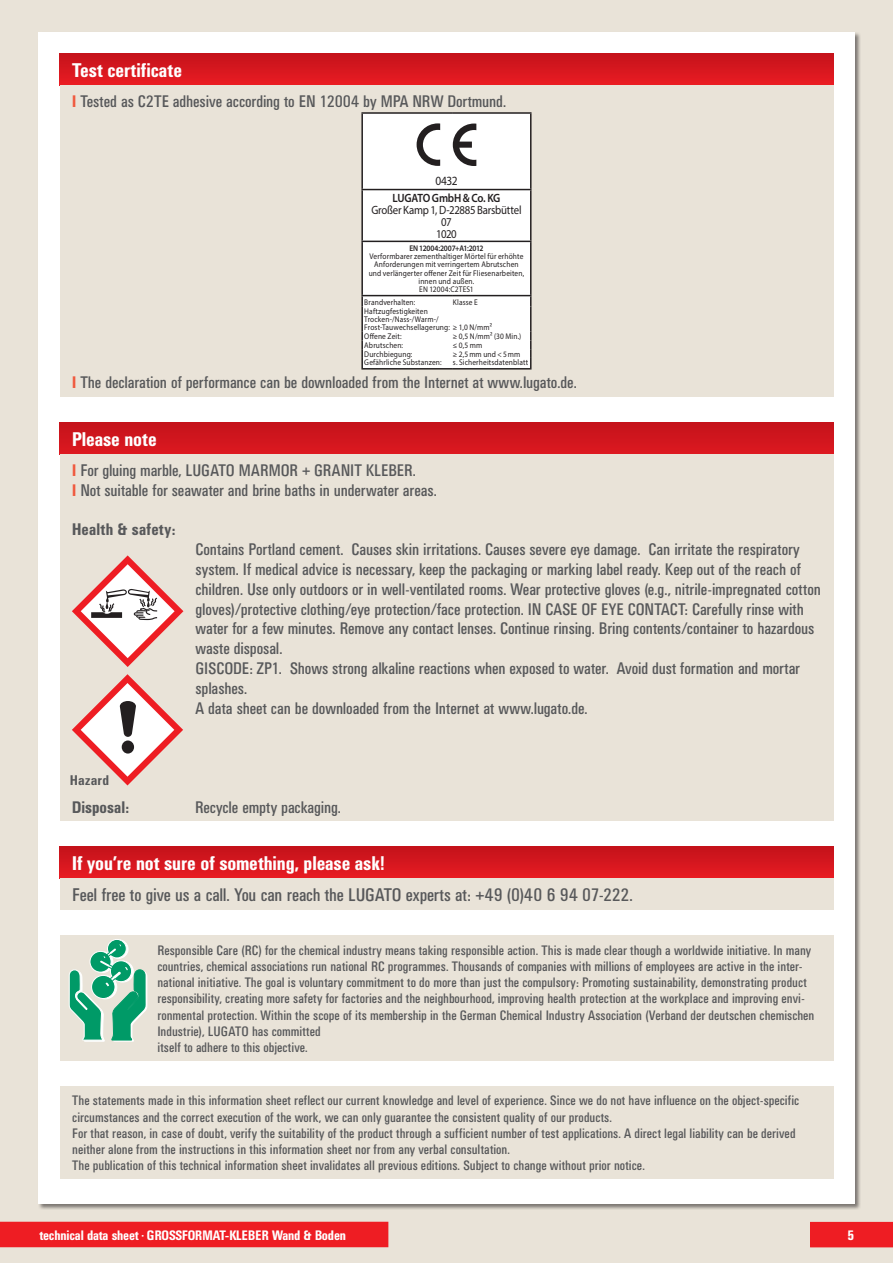
<style>
.page{position:relative;width:893px;height:1263px;background:#e9e3d8}
.page>*{position:absolute;margin:0;border:0;box-sizing:border-box;transform-origin:0 0}
.t1{font:500 condensed 19.5px "UN11";letter-spacing:.01em;color:#fff}
.t2{font:condensed 18px "UN11";color:#57585a}
.t3{font:condensed 16.5px/19.8px "UN11";letter-spacing:.005em;color:#57585a}
.t4{font:500 condensed 16.5px "UN11";letter-spacing:.02em;color:#57585a}
.t5{font:condensed 13.5px/16.2px "UN11";letter-spacing:.01em;color:#57585a}
.t6{font:500 condensed 13.5px "UN11";color:#fff}
.t7{font:700 condensed 13.5px "Univers";letter-spacing:.02em;color:#57585a}
.t8{font:12.6px "Myriad Pro";color:#231f20;scale:.9 1}
.t9{font:12px/12px "Myriad Pro";letter-spacing:-.025em;color:#231f20;text-align:center;scale:.9 1}
.t10{font:600 12px "Myriad Pro";letter-spacing:-.025em;color:#231f20;scale:.9 1}
.t11{font:8.25px/8.2px "Myriad Pro";letter-spacing:.02em;color:#231f20;text-align:center;scale:.9 1}
.t12{font:600 8.25px "Myriad Pro";letter-spacing:-.015em;color:#231f20;scale:.9 1}
.s1{font-weight:500;color:#f0593e}
</style>
<div class="page">
<div style="left:38px;top:32px;width:817px;height:1171px;background:#fff"></div>
<div style="left:810px;top:1222px;width:83px;height:25px;background:#ee1d23"></div>
<div style="left:0;top:1222px;width:388px;height:25px;background:#ee1d23"></div>
<div style="left:60px;top:935px;width:773px;height:125px;background:#e9e3d8"></div>
<div style="left:109px;top:940px;width:19px;height:18px;background:#fff;border-radius:50%"></div>
<div style="left:109px;top:940px;width:19px;height:18px;border:1px solid #fff;border-radius:50%"></div>
<svg style="left:107px;top:939px;width:19px;height:19px"></svg>
<div style="left:107px;top:939px;width:19px;height:19px;border:1px solid #fff;border-radius:50%"></div>
<svg style="left:69px;top:944px;width:78px;height:97px"></svg>
<div style="left:60px;top:1086px;width:773px;height:93px;background:#e9e3d8"></div>
<div style="left:60px;top:422px;width:773px;height:32px;background:#cf151d"></div>
<div style="left:60px;top:454px;width:773px;height:367px;background:#e9e3d8"></div>
<svg style="left:72px;top:674px;width:111px;height:111px"></svg>
<svg style="left:72px;top:555px;width:111px;height:112px"></svg>
<div style="left:60px;top:846px;width:773px;height:32px;background:linear-gradient(to bottom,#c2121a,#e61b22)"></div>
<div style="left:60px;top:878px;width:773px;height:32px;background:#e9e3d8"></div>
<div style="left:60px;top:53px;width:773px;height:32px;background:linear-gradient(to bottom,#c4121b,#e81b22)"></div>
<div style="left:60px;top:85px;width:773px;height:312px;background:#e9e3d8"></div>
<hr style="left:361px;top:112px;width:92px;height:2px;background:#231f20">
<hr style="left:453px;top:112px;width:78px;height:2px;background:#231f20">
<hr style="left:361px;top:368px;width:92px;height:2px;background:#231f20">
<hr style="left:453px;top:368px;width:78px;height:2px;background:#231f20">
<svg style="left:361px;top:113px;width:170px;height:256px;background:#ededed"></svg>
<h1 class="t1" style="left:72px;top:59px;width:111px">Test certificate</h1>
<p class="t3" style="left:72px;top:91px;width:435px"><span class="s1">I</span> Tested as C2TE adhesive according to EN 12004 by MPA NRW Dortmund.</p>
<p class="t8" style="left:435px;top:173px;width:26px">0432</p>
<p class="t10" style="left:393px;top:190px;width:121px">LUGATO GmbH &amp; Co. KG</p>
<p class="t9" style="left:371px;top:204px;width:168px">Großer Kamp 1, D-22885 Barsbüttel<br>07<br>1020</p>
<p class="t12" style="left:409px;top:243px;width:84px">EN 12004:2007+A1:2012</p>
<p class="t11" style="left:369px;top:252px;width:174px">Verformbarer zementhaltiger Mörtel für erhöhte Anforderungen mit verringertem Abrutschen und verlängerter offener Zeit für Fliesenarbeiten, innen und außen.<br>EN 12004:C2TES1</p>
<p class="t11" style="left:364px;top:298px;width:58px">Brandverhalten:</p>
<p class="t11" style="left:453px;top:298px;width:29px">Klasse E</p>
<p class="t11" style="left:364px;top:307px;width:143px;text-align:left">Haftzugfestigkeiten<br>Trocken-/Nass-/Warm-/<br>Frost-Tauwechsellagerung: ≥ 1,0 N/mm²<br>Offene Zeit:</p>
<p class="t11" style="left:453px;top:332px;width:78px">≥ 0,5 N/mm² (30 Min.)</p>
<p class="t11" style="left:364px;top:341px;width:45px">Abrutschen:</p>
<p class="t11" style="left:453px;top:341px;width:34px">≤ 0,5 mm</p>
<p class="t11" style="left:364px;top:350px;width:55px">Durchbiegung:</p>
<p class="t11" style="left:453px;top:350px;width:76px">≥ 2,5mm und &lt;5mm</p>
<p class="t11" style="left:364px;top:358px;width:87px">Gefährliche Substanzen:</p>
<p class="t11" style="left:453px;top:358px;width:85px">s. Sicherheitsdatenblatt</p>
<p class="t3" style="left:72px;top:372px;width:506px"><span class="s1">I</span> The declaration of performance can be downloaded from the Internet at www.lugato.de.</p>
<h1 class="t1" style="left:72px;top:428px;width:86px">Please note</h1>
<p class="t3" style="left:72px;top:460px;width:366px"><span class="s1">I</span> For gluing marble, LUGATO MARMOR + GRANIT KLEBER.<br><span class="s1">I</span> Not suitable for seawater and brine baths in underwater areas.</p>
<p class="t4" style="left:72px;top:520px;width:105px">Health &amp; safety:</p>
<p class="t3" style="left:196px;top:539px;width:627px">Contains Portland cement. Causes skin irritations. Causes severe eye damage. Can irritate the respiratory system. If medical advice is necessary, keep the packaging or marking label ready. Keep out of the reach of children. Use only outdoors or in well-ventilated rooms. Wear protective gloves (e.g., nitrile-impregnated cotton gloves)/protective clothing/eye protection/face protection. IN CASE OF EYE CONTACT: Carefully rinse with water for a few minutes. Remove any contact lenses. Continue rinsing. Bring contents/container to hazardous waste disposal.<br>GISCODE: ZP1. Shows strong alkaline reactions when exposed to water. Avoid dust formation and mortar splashes.<br>A data sheet can be downloaded from the Internet at www.lugato.de.</p>
<p class="t7" style="left:70px;top:772px;width:41px">Hazard</p>
<p class="t4" style="left:72px;top:797px;width:58px">Disposal:</p>
<p class="t3" style="left:195px;top:797px;width:147px">Recycle empty packaging.</p>
<h1 class="t1" style="left:72px;top:852px;width:314px">If you’re not sure of something, please ask!</h1>
<h2 class="t2" style="left:72px;top:885px;width:562px">Feel free to give us a call. You can reach the LUGATO experts at: +49 (0)40 6 94 07-222.</h2>
<p class="t5" style="left:157px;top:942px;width:658px">Responsible Care (RC) for the chemical industry means taking responsible action. This is made clear though a worldwide initiative. In many countries, chemical associations run national RC programmes. Thousands of companies with millions of employees are active in the inter&shy;national initiative. The goal is voluntary commitment to do more than just the compulsory: Promoting sustainability, demonstrating product responsibility, creating more safety for factories and the neighbourhood, improving health protection at the workplace and improving envi&shy;ronmental protection. Within the scope of its membership in the German Chemical Industry Association (Verband der deutschen chemischen Industrie), LUGATO has committed<br>itself to adhere to this objective.</p>
<p class="t5" style="left:72px;top:1092px;width:728px">The statements made in this information sheet reflect our current knowledge and level of experience. Since we do not have influence on the object-specific circumstances and the correct execution of the work, we can only guarantee the consistent quality of our products.<br>For that reason, in case of doubt, verify the suitability of the product through a sufficient number of test applications. A direct legal liability can be derived neither alone from the instructions in this information sheet nor from any verbal consultation.<br>The publication of this technical information sheet invalidates all previous editions. Subject to change without prior notice.</p>
<p class="t6" style="left:39px;top:1227px;width:308px">technical data sheet <sup>•</sup> GROSSFORMAT-KLEBER Wand &amp; Boden</p>
<p class="t6" style="left:847px;top:1227px;width:8px">5</p>
</div>
